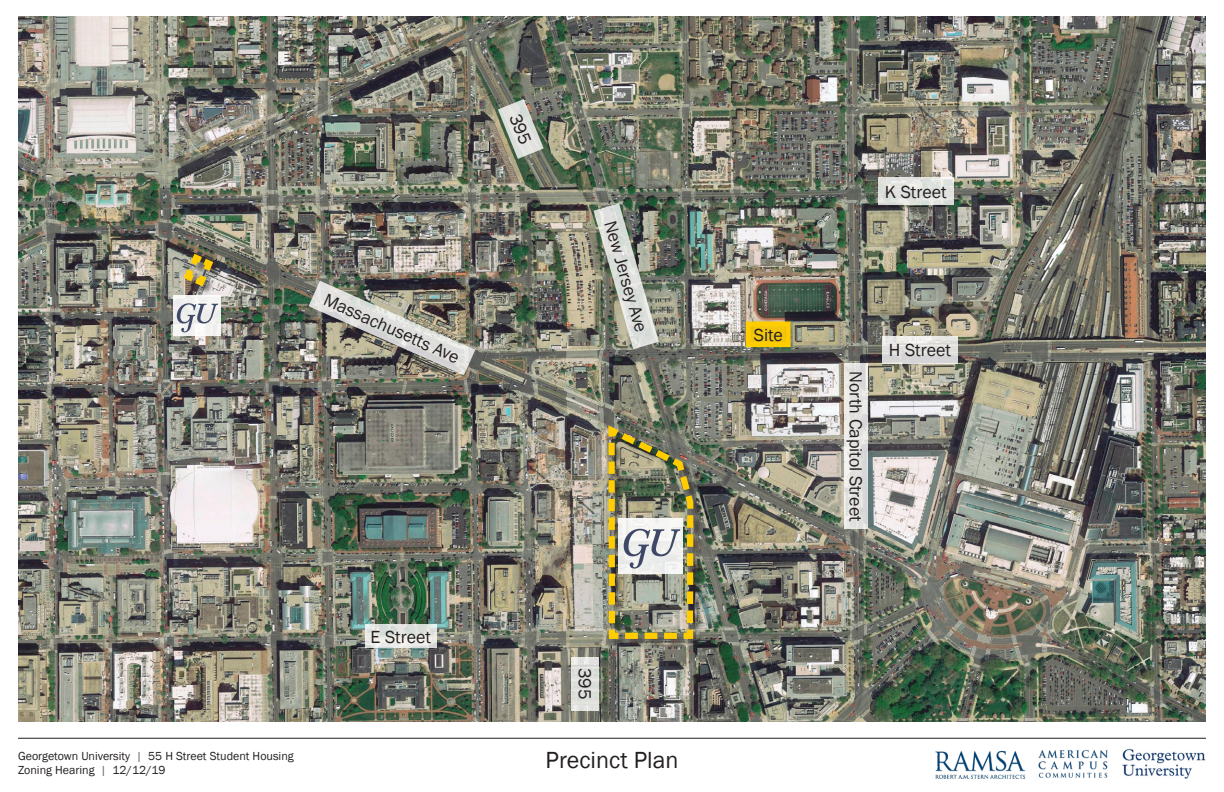
<style>
.page{position:relative;width:1224px;height:792px;background:#fff}
.page>*{position:absolute;margin:0;border:0;box-sizing:border-box;transform-origin:0 0}
.t1{font:24px "Franklin Gothic";color:#231f20}
.t2{font:18px "Franklin Gothic";color:#231f20}
.t3{font:12px/14.4px "Franklin Gothic";color:#231f20}
.s1{color:#646363}
.s2{color:#636363}
</style>
<div class="page">
<hr style="left:18px;top:738px;width:1188px;height:1px;background:#231f20">
<img style="left:935px;top:750px;width:90px;height:28px">
<img style="left:1123px;top:749px;width:83px;height:29px">
<img style="left:1038px;top:750px;width:70px;height:28px">
<img style="left:18px;top:17px;width:1188px;height:704px">
<div style="left:610px;top:427px;width:93px;height:221px;background:#231f20;opacity:.5"></div>
<div style="left:173px;top:296px;width:47px;height:40px;background:#f4f3f2"></div>
<div style="left:748px;top:324px;width:40px;height:21px;background:#f3c70d"></div>
<div style="left:746px;top:321px;width:45px;height:26px;border:5px solid #ffcd00"></div>
<svg style="left:365px;top:625px;width:72px;height:23px;background:#e5e7e3"></svg>
<svg style="left:882px;top:336px;width:76px;height:28px;background:#e1e0df"></svg>
<svg style="left:878px;top:178px;width:76px;height:27px;background:#e0e2df"></svg>
<svg style="left:571px;top:657px;width:28px;height:53px"></svg>
<img style="left:594px;top:203px;width:65px;height:146px">
<img style="left:309px;top:281px;width:166px;height:94px">
<svg style="left:844px;top:364px;width:24px;height:165px;background:#e3e3e1"></svg>
<img style="left:605px;top:420px;width:91px;height:222px">
<svg style="left:177px;top:303px;width:41px;height:29px"></svg>
<div style="left:185px;top:255px;width:37px;height:40px;background:#231f20;opacity:.5"></div>
<svg style="left:180px;top:250px;width:37px;height:40px"></svg>
<svg style="left:498px;top:99px;width:46px;height:60px;background:#adb0a5"></svg>
<p class="t2" style="left:330px;top:288px;width:148px;rotate:24deg">Massachusetts Ave</p>
<p class="t2" style="left:371px;top:625px;width:62px">E Street</p>
<p class="t2" style="left:621px;top:218px;width:117px;rotate:74deg">New Jersey Ave</p>
<p class="t2" style="left:596px;top:668px;width:33px;rotate:90deg">395</p>
<p class="t3" style="left:18px;top:749px;width:277px">Georgetown University <span class="s1">|</span> 55 H Street Student Housing<br>Zoning Hearing <span class="s2">|</span> 12/12/19</p>
<h1 class="t1" style="left:546px;top:745px;width:134px">Precinct Plan</h1>
<p class="t2" style="left:754px;top:323px;width:30px">Site</p>
<p class="t2" style="left:885px;top:181px;width:63px">K Street</p>
<p class="t2" style="left:867px;top:371px;width:152px;rotate:90deg">North Capitol Street</p>
<p class="t2" style="left:889px;top:339px;width:63px">H Street</p>
</div>
